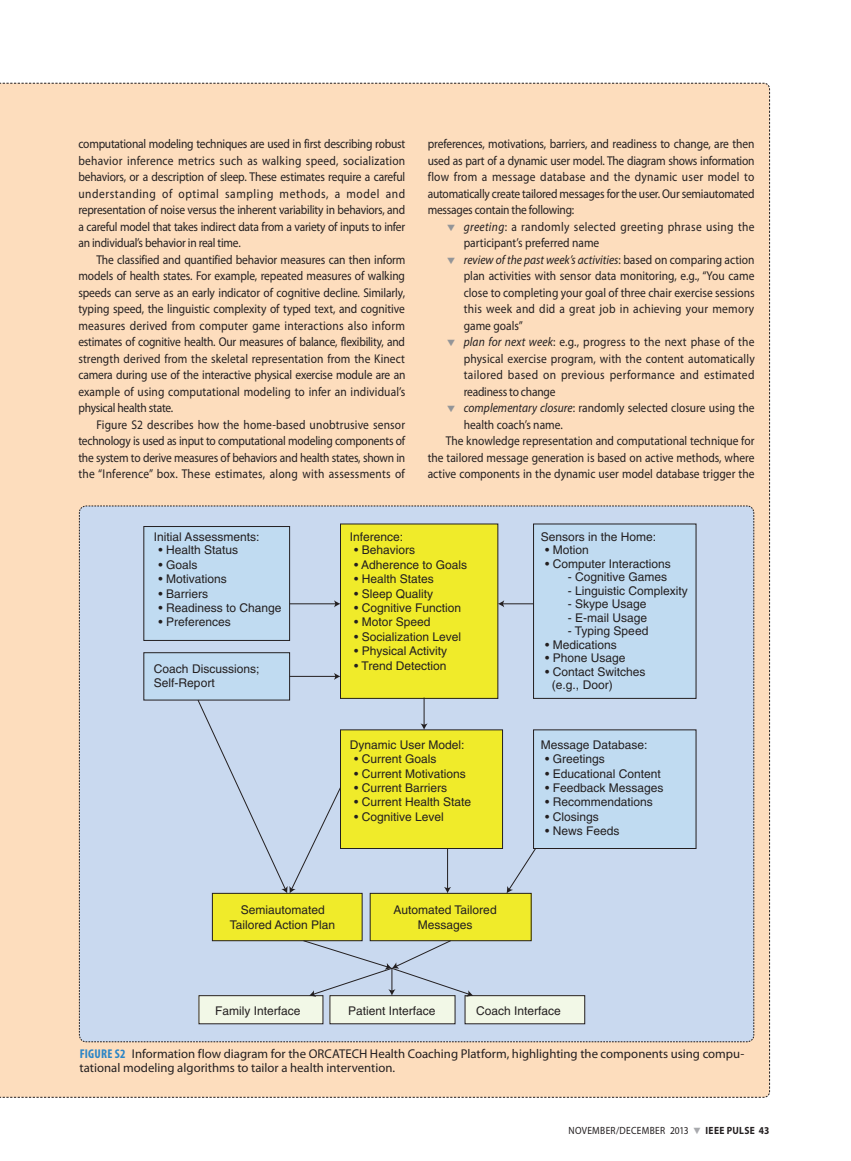
<style>
.page{position:relative;width:851px;height:1161px;background:#fff}
.page>*{position:absolute;margin:0;border:0;box-sizing:border-box;transform-origin:0 0}
.t1{font:12.75px/16.5px "Myriad Pro";color:#231f20;text-align:justify;scale:.9 1}
.t2{font:12.75px/14.2px "Myriad Pro";color:#231f20}
.t3{font:12.75px/16.5px "Myriad Pro";letter-spacing:.03em;color:#231f20;scale:.9 1}
.t4{font:12px/14.4px "Helvetica";color:#231f20}
.t5{font:10.5px "Myriad Pro";letter-spacing:.025em;color:#231f20;scale:.9 1}
.s1{color:#939598}
.s2{font-style:italic}
.s3{font-weight:700;font-stretch:condensed;color:#2b85c6}
.s4{color:#a8a9ad}
.s5{font-weight:700}
</style>
<div class="page">
<div style="left:2px;top:82px;width:768px;height:1016px;background:#fdddbd"></div>
<svg style="left:79px;top:505px;width:675px;height:537px;background:#c8d4be"></svg>
<p class="t1" style="left:78px;top:136px;width:365px">computational modeling techniques are used in first describing robust behavior inference metrics such as walking speed, socialization behaviors, or a description of sleep. These estimates require a careful understanding of optimal sampling methods, a model and representation of noise versus the inherent variability in behaviors, and a careful model that takes indirect data from a variety of inputs to infer an individual’s behavior in real time.</p>
<p class="t1" style="left:78px;top:251px;width:365px;text-indent:18px">The classified and quantified behavior measures can then inform models of health states. For example, repeated measures of walking speeds can serve as an early indicator of cognitive decline. Similarly, typing speed, the linguistic complexity of typed text, and cognitive measures derived from computer game interactions also inform estimates of cognitive health. Our measures of balance, flexibility, and strength derived from the skeletal representation from the Kinect camera during use of the interactive physical exercise module are an example of using computational modeling to infer an individual’s physical health state.</p>
<p class="t1" style="left:78px;top:416px;width:364px;text-indent:18px">Figure S2 describes how the home-based unobtrusive sensor technology is used as input to computational modeling components of the system to derive measures of behaviors and health states, shown in the “Inference” box. These estimates, along with assessments of</p>
<p class="t1" style="left:428px;top:136px;width:364px">preferences, motivations, barriers, and readiness to change, are then used as part of a dynamic user model. The diagram shows information flow from a message database and the dynamic user model to automatically create tailored messages for the user. Our semiautomated messages contain the following:</p>
<p class="t3" style="left:464px;top:218px;width:324px;text-indent:-16px"><span class="s1">▼</span> <span class="s2">greeting</span>: a randomly selected greeting phrase using the participant’s preferred name</p>
<p class="t1" style="left:464px;top:251px;width:324px;text-indent:-16px"><span class="s1">▼</span> <span class="s2">review of the past week’s activities</span>: based on comparing action plan activities with sensor data monitoring, e.g., “You came close to completing your goal of three chair exercise sessions this week and did a great job in achieving your memory game goals”</p>
<p class="t1" style="left:464px;top:334px;width:325px;text-indent:-16px"><span class="s1">▼</span> <span class="s2">plan for next week</span>: e.g., progress to the next phase of the physical exercise program, with the content automatically tailored based on previous performance and estimated readiness to change</p>
<p class="t1" style="left:447px;top:400px;width:343px"><span class="s1">▼</span> <span class="s2">complementary closure</span>: randomly selected closure using the</p>
<p class="t1" style="left:464px;top:416px;width:111px">health coach’s name.</p>
<p class="t1" style="left:445px;top:433px;width:344px">The knowledge representation and computational technique for</p>
<p class="t1" style="left:427px;top:449px;width:364px">the tailored message generation is based on active methods, where</p>
<p class="t1" style="left:427px;top:466px;width:364px">active components in the dynamic user model database trigger the</p>
<p class="t4" style="left:154px;top:530px;width:107px">Initial Assessments:</p>
<p class="t4" style="left:158px;top:543px;width:81px">• Health Status</p>
<p class="t4" style="left:158px;top:557px;width:40px">• Goals</p>
<p class="t4" style="left:158px;top:572px;width:70px">• Motivations</p>
<p class="t4" style="left:158px;top:586px;width:51px">• Barriers</p>
<p class="t4" style="left:158px;top:601px;width:124px">• Readiness to Change</p>
<p class="t4" style="left:158px;top:615px;width:74px">• Preferences</p>
<p class="t4" style="left:154px;top:662px;width:107px">Coach Discussions;<br>Self-Report</p>
<p class="t4" style="left:350px;top:530px;width:55px">Inference:</p>
<p class="t4" style="left:354px;top:543px;width:62px">• Behaviors</p>
<p class="t4" style="left:354px;top:557px;width:114px">• Adherence to Goals</p>
<p class="t4" style="left:354px;top:572px;width:81px">• Health States</p>
<p class="t4" style="left:354px;top:586px;width:80px">• Sleep Quality</p>
<p class="t4" style="left:354px;top:601px;width:108px">• Cognitive Function</p>
<p class="t4" style="left:354px;top:615px;width:78px">• Motor Speed</p>
<p class="t4" style="left:354px;top:629px;width:108px">• Socialization Level</p>
<p class="t4" style="left:354px;top:644px;width:94px">• Physical Activity</p>
<p class="t4" style="left:354px;top:658px;width:94px">• Trend Detection</p>
<p class="t4" style="left:350px;top:737px;width:116px">Dynamic User Model:</p>
<p class="t4" style="left:354px;top:752px;width:84px">• Current Goals</p>
<p class="t4" style="left:354px;top:766px;width:113px">• Current Motivations</p>
<p class="t4" style="left:354px;top:781px;width:94px">• Current Barriers</p>
<p class="t4" style="left:354px;top:795px;width:118px">• Current Health State</p>
<p class="t4" style="left:354px;top:809px;width:91px">• Cognitive Level</p>
<p class="t4" style="left:230px;top:903px;width:107px;text-align:center">Semiautomated<br>Tailored Action Plan</p>
<p class="t4" style="left:393px;top:903px;width:105px;text-align:center">Automated Tailored<br>Messages</p>
<p class="t4" style="left:540px;top:530px;width:117px">Sensors in the Home:</p>
<p class="t4" style="left:545px;top:543px;width:45px">• Motion</p>
<p class="t4" style="left:545px;top:557px;width:127px">• Computer Interactions</p>
<p class="t4" style="left:567px;top:570px;width:101px">- Cognitive Games</p>
<p class="t4" style="left:567px;top:584px;width:122px">- Linguistic Complexity</p>
<p class="t4" style="left:567px;top:597px;width:80px">- Skype Usage</p>
<p class="t4" style="left:567px;top:611px;width:81px">- E-mail Usage</p>
<p class="t4" style="left:567px;top:624px;width:82px">- Typing Speed</p>
<p class="t4" style="left:545px;top:638px;width:73px">• Medications</p>
<p class="t4" style="left:545px;top:651px;width:82px">• Phone Usage</p>
<p class="t4" style="left:552px;top:665px;width:95px;line-height:13.5px;text-indent:-7px">• Contact Switches (e.g., Door)</p>
<p class="t4" style="left:540px;top:737px;width:108px">Message Database:</p>
<p class="t4" style="left:545px;top:752px;width:61px">• Greetings</p>
<p class="t4" style="left:545px;top:766px;width:117px">• Educational Content</p>
<p class="t4" style="left:545px;top:781px;width:120px">• Feedback Messages</p>
<p class="t4" style="left:545px;top:795px;width:109px">• Recommendations</p>
<p class="t4" style="left:545px;top:809px;width:55px">• Closings</p>
<p class="t4" style="left:545px;top:824px;width:76px">• News Feeds</p>
<p class="t4" style="left:215px;top:1004px;width:87px">Family Interface</p>
<p class="t4" style="left:348px;top:1004px;width:89px">Patient Interface</p>
<p class="t4" style="left:476px;top:1004px;width:86px">Coach Interface</p>
<p class="t2" style="left:79px;top:1046px;width:666px"><span class="s3">FIGURE S2</span> Information flow diagram for the ORCATECH Health Coaching Platform, highlighting the components using compu&shy;tational modeling algorithms to tailor a health intervention.</p>
<p class="t5" style="left:568px;top:1124px;width:15px">November</p>
<p class="t5" style="left:616px;top:1124px;width:172px">/DECEMBER 2013 <span class="s4">▼</span> <span class="s5">IEEE PULSE 43</span></p>
</div>
